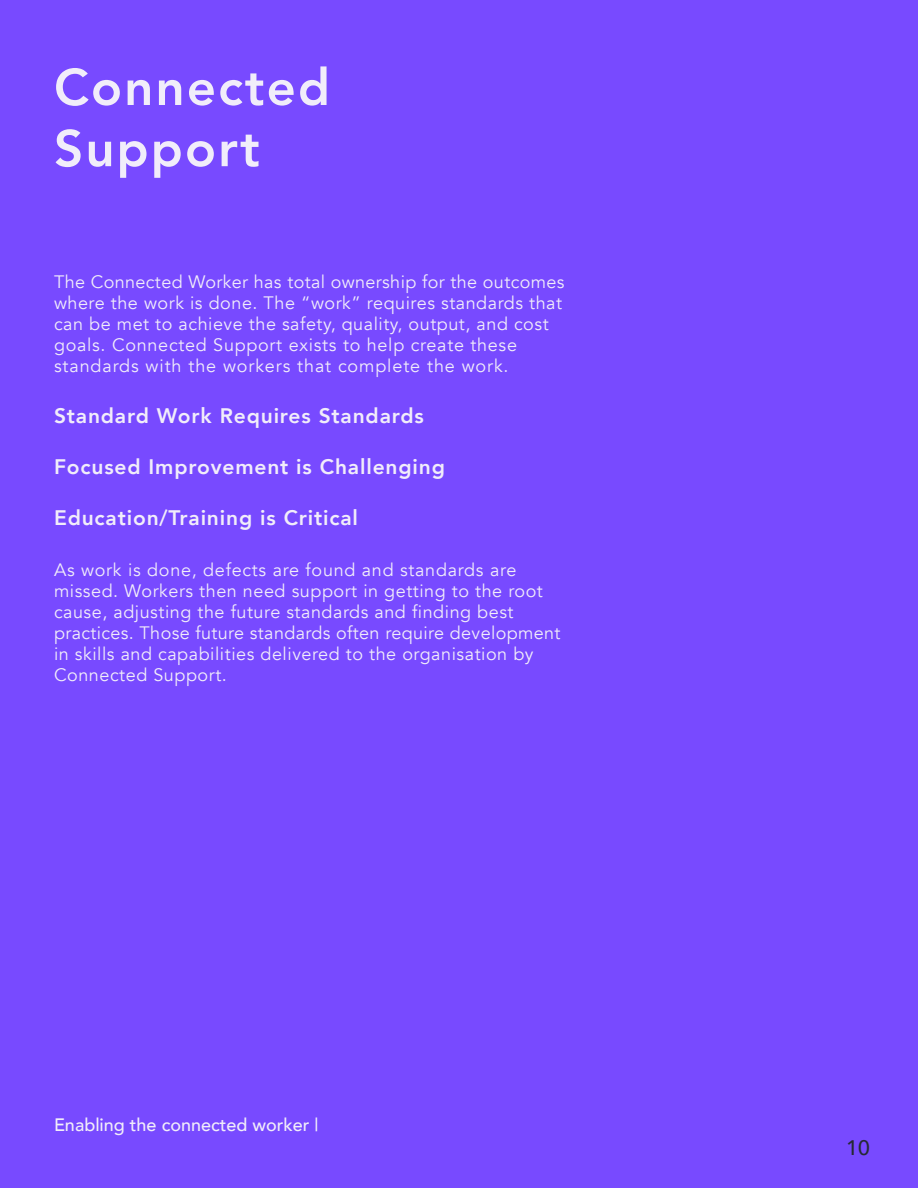
<style>
.page{position:relative;width:918px;height:1188px;background:#fff}
.page>*{position:absolute;margin:0;border:0;box-sizing:border-box;transform-origin:0 0}
.t1{font:800 51px/61.2px "Avenir";letter-spacing:.04em;color:#f1edfa}
.t2{font:800 21px "Avenir";letter-spacing:.04em;color:#f1edfa}
.t3{font:500 21px "Avenir";color:#262a33}
.t4{font:18px/21px "Avenir";letter-spacing:.03em;color:#f1edfa}
.t5{font:500 18px "Avenir";color:#f1edfa}
</style>
<div class="page">
<div style="left:0;top:0;width:917px;height:1187px;background:#784aff"></div>
<h1 class="t1" style="left:54px;top:57px;width:278px">Connected<br>Support</h1>
<p class="t4" style="left:54px;top:272px;width:512px">The Connected Worker has total ownership for the outcomes where the work is done. The “work” requires standards that can be met to achieve the safety, quality, output, and cost goals. Connected Support exists to help create these standards with the workers that complete the work.</p>
<p class="t2" style="left:54px;top:399px;width:371px">Standard Work Requires Standards</p>
<p class="t2" style="left:54px;top:450px;width:392px">Focused Improvement is Challenging</p>
<p class="t2" style="left:54px;top:501px;width:306px">Education/Training is Critical</p>
<p class="t4" style="left:54px;top:560px;width:508px">As work is done, defects are found and standards are missed. Workers then need support in getting to the root cause, adjusting the future standards and finding best practices. Those future standards often require development in skills and capabilities delivered to the organisation by Connected Support.</p>
<p class="t5" style="left:54px;top:1109px;width:266px">Enabling the connected worker |</p>
<p class="t3" style="left:846px;top:1130px;width:25px">10</p>
</div>
